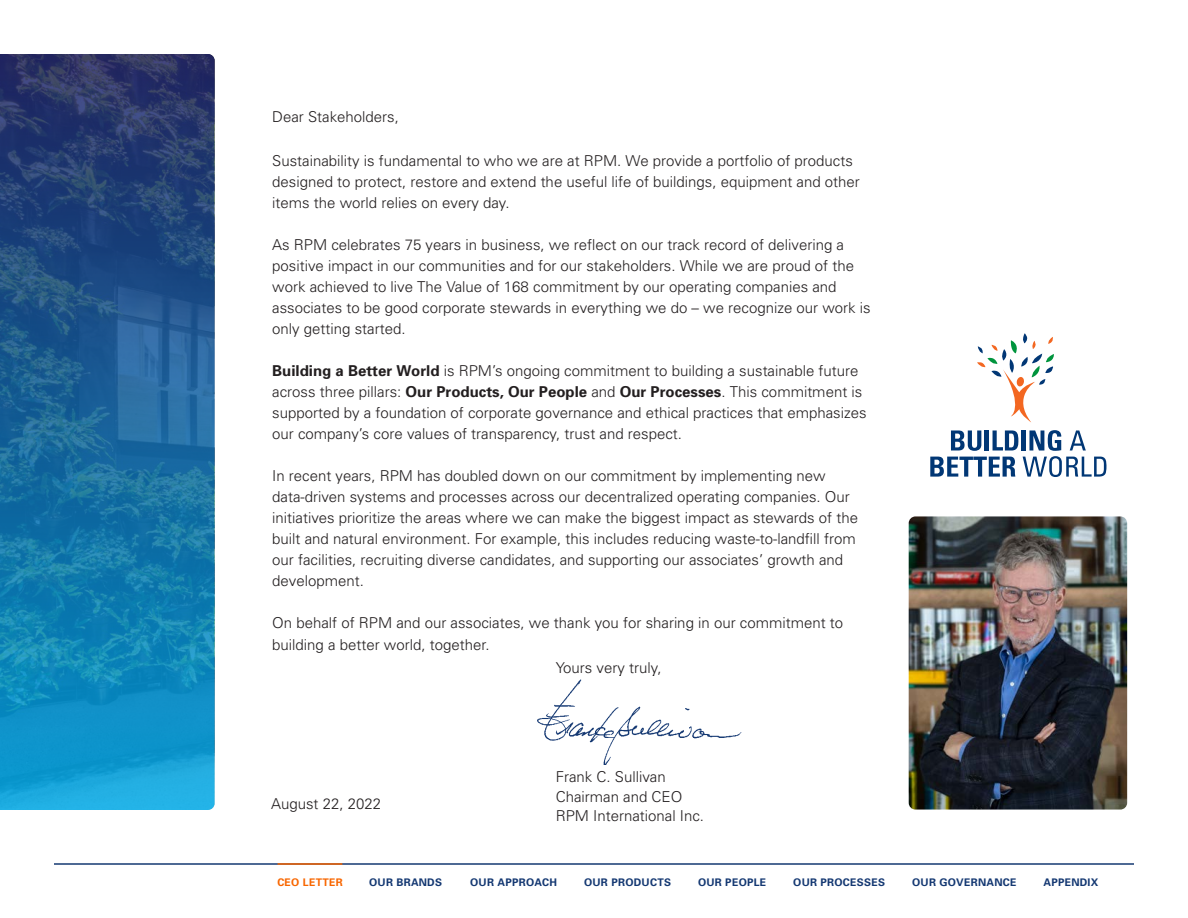
<style>
.page{position:relative;width:1188px;height:918px;background:#fff}
.page>*{position:absolute;margin:0;border:0;box-sizing:border-box;transform-origin:0 0}
.Body{font:300 15px/21px "Univers";color:#231f20}
.t1{font:700 10.5px "Univers";letter-spacing:.025em;color:#143872}
.t2{font:700 10.5px "Univers";letter-spacing:.025em;color:#f86600}
.s1{font-weight:700}
</style>
<div class="page">
<hr style="left:54px;top:863px;width:1080px;height:2px;background:#143872">
<hr style="left:278px;top:863px;width:64px;height:2px;background:#f86600">
<img style="left:537px;top:679px;width:205px;height:86px">
<img style="left:909px;top:516px;width:218px;height:294px">
<svg style="left:0;top:54px;width:215px;height:756px;background:#1b679b"></svg>
<svg style="left:977px;top:333px;width:77px;height:89px"></svg>
<svg style="left:930px;top:430px;width:176px;height:47px"></svg>
<p class="Body" style="left:272px;top:106px;width:128px">Dear Stakeholders,</p>
<p class="Body" style="left:272px;top:150px;width:589px">Sustainability is fundamental to who we are at RPM. We provide a portfolio of products designed to protect, restore and extend the useful life of buildings, equipment and other items the world relies on every day.</p>
<p class="Body" style="left:272px;top:234px;width:600px">As RPM celebrates 75 years in business, we reflect on our track record of delivering a positive impact in our communities and for our stakeholders. While we are proud of the work achieved to live The Value of 168 commitment by our operating companies and associates to be good corporate stewards in everything we do – we recognize our work is only getting started.</p>
<p class="Body" style="left:272px;top:360px;width:596px"><span class="s1">Building a Better World</span> is RPM’s ongoing commitment to building a sustainable future across three pillars: <span class="s1">Our Products, Our People</span> and <span class="s1">Our Processes</span>. This commitment is supported by a foundation of corporate governance and ethical practices that emphasizes our company’s core values of transparency, trust and respect.</p>
<p class="Body" style="left:272px;top:465px;width:587px">In recent years, RPM has doubled down on our commitment by implementing new data-driven systems and processes across our decentralized operating companies. Our initiatives prioritize the areas where we can make the biggest impact as stewards of the built and natural environment. For example, this includes reducing waste-to-landfill from our facilities, recruiting diverse candidates, and supporting our associates’ growth and development.</p>
<p class="Body" style="left:272px;top:611px;width:572px;line-height:22.5px">On behalf of RPM and our associates, we thank you for sharing in our commitment to building a better world, together.</p>
<p class="Body" style="left:556px;top:657px;width:107px">Yours very truly,</p>
<p class="Body" style="left:271px;top:793px;width:112px">August 22, 2022</p>
<p class="Body" style="left:556px;top:766px;width:112px">Frank C. Sullivan</p>
<p class="Body" style="left:556px;top:786px;width:128px">Chairman and CEO</p>
<p class="Body" style="left:556px;top:805px;width:150px">RPM International Inc.</p>
<p class="t2" style="left:277px;top:875px;width:67px">CEO LETTER</p>
<p class="t1" style="left:369px;top:875px;width:74px">OUR BRANDS</p>
<p class="t1" style="left:470px;top:875px;width:88px">OUR APPROACH</p>
<p class="t1" style="left:584px;top:875px;width:88px">OUR PRODUCTS</p>
<p class="t1" style="left:698px;top:875px;width:70px">OUR PEOPLE</p>
<p class="t1" style="left:793px;top:875px;width:93px">OUR PROCESSES</p>
<p class="t1" style="left:912px;top:875px;width:106px">OUR GOVERNANCE</p>
<p class="t1" style="left:1043px;top:875px;width:56px">APPENDIX</p>
</div>
